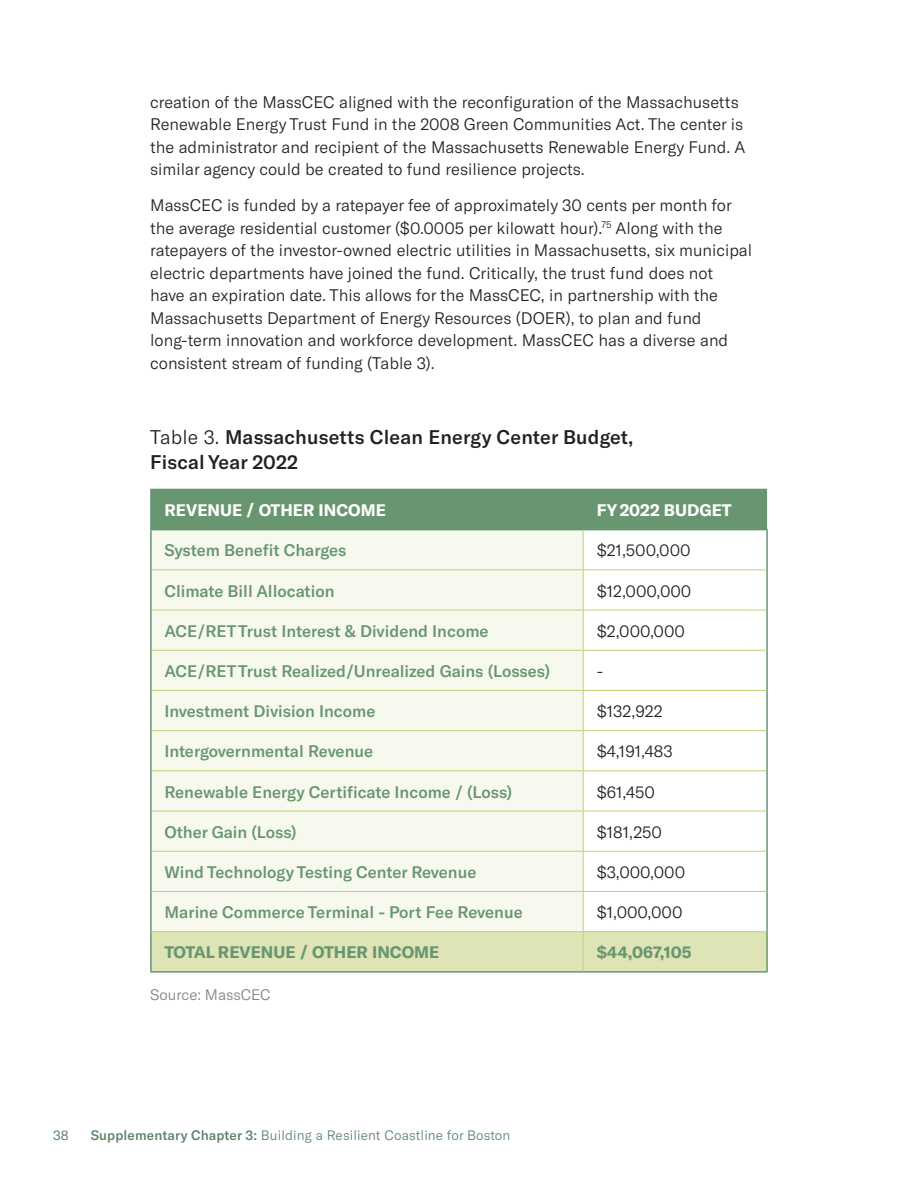
<style>
.page{position:relative;width:918px;height:1188px;background:#fff}
.page>*{position:absolute;margin:0;border:0;box-sizing:border-box;transform-origin:0 0}
.t1{font:500 19.5px/25.5px "GT America";letter-spacing:.01em;color:#202122}
.t2{font:300 16.5px/22.5px "GT America";color:#231f20}
.t3{font:500 16.5px "GT America";color:#669670}
.t4{font:700 16.5px "GT America";color:#679671}
.t5{font:700 16.5px "GT America";color:#fff}
.t6{font:300 15px "GT America";color:#808285}
.t7{font:300 13.5px "GT America";letter-spacing:.01em;color:#5c856a}
.t8{font:13.5px "GT America";color:#5c856a}
.s1{font-weight:300}
.s2{font-weight:500}
</style>
<div class="page">
<div style="left:152px;top:490px;width:615px;height:39px;background:#679671"></div>
<div style="left:152px;top:530px;width:431px;height:401px;background:#f7f9ee"></div>
<svg style="left:584px;top:530px;width:182px;height:321px"></svg>
<div style="left:152px;top:932px;width:614px;height:39px;background:#dfe4b6"></div>
<hr style="left:150px;top:489px;width:433px;height:1px;background:#679671">
<hr style="left:150px;top:490px;width:2px;height:39px;background:#679671">
<hr style="left:583px;top:489px;width:184px;height:1px;background:#679671">
<hr style="left:150px;top:529px;width:433px;height:1px;background:#679671">
<hr style="left:150px;top:530px;width:2px;height:40px;background:#679671">
<hr style="left:583px;top:529px;width:185px;height:1px;background:#679671">
<hr style="left:766px;top:530px;width:2px;height:40px;background:#679671">
<hr style="left:150px;top:570px;width:2px;height:40px;background:#679671">
<hr style="left:766px;top:570px;width:2px;height:40px;background:#679671">
<hr style="left:150px;top:610px;width:2px;height:40px;background:#679671">
<hr style="left:766px;top:610px;width:2px;height:40px;background:#679671">
<hr style="left:150px;top:650px;width:2px;height:40px;background:#679671">
<hr style="left:766px;top:650px;width:2px;height:40px;background:#679671">
<hr style="left:150px;top:690px;width:2px;height:41px;background:#679671">
<hr style="left:766px;top:690px;width:2px;height:41px;background:#679671">
<hr style="left:150px;top:731px;width:2px;height:40px;background:#679671">
<hr style="left:766px;top:731px;width:2px;height:40px;background:#679671">
<hr style="left:150px;top:771px;width:2px;height:40px;background:#679671">
<hr style="left:766px;top:771px;width:2px;height:40px;background:#679671">
<hr style="left:150px;top:811px;width:2px;height:40px;background:#679671">
<hr style="left:766px;top:811px;width:2px;height:40px;background:#679671">
<hr style="left:150px;top:851px;width:2px;height:40px;background:#679671">
<hr style="left:766px;top:851px;width:2px;height:40px;background:#679671">
<hr style="left:150px;top:891px;width:2px;height:41px;background:#679671">
<hr style="left:766px;top:891px;width:2px;height:41px;background:#679671">
<hr style="left:150px;top:932px;width:2px;height:39px;background:#679671">
<hr style="left:766px;top:932px;width:2px;height:39px;background:#679671">
<hr style="left:150px;top:971px;width:433px;height:2px;background:#679671">
<hr style="left:583px;top:971px;width:185px;height:2px;background:#679671">
<hr style="left:583px;top:530px;width:1px;height:39px;background:#c3cf75">
<hr style="left:152px;top:569px;width:431px;height:1px;background:#c3cf75">
<hr style="left:583px;top:569px;width:183px;height:1px;background:#c3cf75">
<hr style="left:583px;top:570px;width:1px;height:40px;background:#c3cf75">
<hr style="left:152px;top:610px;width:431px;height:1px;background:#c3cf75">
<hr style="left:583px;top:610px;width:183px;height:1px;background:#c3cf75">
<hr style="left:583px;top:610px;width:1px;height:40px;background:#c3cf75">
<hr style="left:152px;top:650px;width:431px;height:1px;background:#c3cf75">
<hr style="left:583px;top:650px;width:183px;height:1px;background:#c3cf75">
<hr style="left:583px;top:651px;width:1px;height:39px;background:#c3cf75">
<hr style="left:152px;top:690px;width:431px;height:1px;background:#c3cf75">
<hr style="left:583px;top:690px;width:183px;height:1px;background:#c3cf75">
<hr style="left:583px;top:691px;width:1px;height:39px;background:#c3cf75">
<hr style="left:152px;top:730px;width:431px;height:1px;background:#c3cf75">
<hr style="left:583px;top:730px;width:183px;height:1px;background:#c3cf75">
<hr style="left:583px;top:731px;width:1px;height:39px;background:#c3cf75">
<hr style="left:152px;top:770px;width:431px;height:1px;background:#c3cf75">
<hr style="left:583px;top:770px;width:183px;height:1px;background:#c3cf75">
<hr style="left:583px;top:771px;width:1px;height:40px;background:#c3cf75">
<hr style="left:152px;top:811px;width:431px;height:1px;background:#c3cf75">
<hr style="left:583px;top:811px;width:183px;height:1px;background:#c3cf75">
<hr style="left:583px;top:811px;width:1px;height:40px;background:#c3cf75">
<hr style="left:152px;top:851px;width:431px;height:1px;background:#c3cf75">
<hr style="left:583px;top:851px;width:183px;height:1px;background:#c3cf75">
<hr style="left:583px;top:852px;width:1px;height:39px;background:#c3cf75">
<hr style="left:152px;top:891px;width:431px;height:1px;background:#c3cf75">
<hr style="left:583px;top:891px;width:183px;height:1px;background:#c3cf75">
<hr style="left:583px;top:892px;width:1px;height:39px;background:#c3cf75">
<hr style="left:152px;top:931px;width:431px;height:1px;background:#c3cf75">
<hr style="left:583px;top:931px;width:183px;height:1px;background:#c3cf75">
<hr style="left:583px;top:932px;width:1px;height:39px;background:#c3cf75">
<p class="t2" style="left:150px;top:91px;width:597px">creation of the MassCEC aligned with the reconfiguration of the Massachusetts Renewable Energy Trust Fund in the 2008 Green Communities Act. The center is the administrator and recipient of the Massachusetts Renewable Energy Fund. A similar agency could be created to fund resilience projects.</p>
<p class="t2" style="left:150px;top:194px;width:604px">MassCEC is funded by a ratepayer fee of approximately 30 cents per month for the average residential customer ($0.0005 per kilowatt hour).<sup>75</sup> Along with the ratepayers of the investor-owned electric utilities in Massachusetts, six municipal electric departments have joined the fund. Critically, the trust fund does not<br>have an expiration date. This allows for the MassCEC, in partnership with the Massachusetts Department of Energy Resources (DOER), to plan and fund long-term innovation and workforce development. MassCEC has a diverse and consistent stream of funding (Table 3).</p>
<p class="t1" style="left:150px;top:424px;width:485px"><span class="s1">Table 3.</span> Massachusetts Clean Energy Center Budget,<br>Fiscal Year 2022</p>
<p class="t5" style="left:164px;top:500px;width:223px">REVENUE / OTHER INCOME</p>
<p class="t5" style="left:597px;top:500px;width:137px">FY 2022 BUDGET</p>
<p class="t3" style="left:164px;top:541px;width:184px">System Benefit Charges</p>
<p class="t2" style="left:597px;top:539px;width:95px">$21,500,000</p>
<p class="t3" style="left:164px;top:581px;width:172px">Climate Bill Allocation</p>
<p class="t2" style="left:597px;top:580px;width:96px">$12,000,000</p>
<p class="t3" style="left:164px;top:621px;width:326px">ACE/RET Trust Interest &amp; Dividend Income</p>
<p class="t2" style="left:597px;top:620px;width:90px">$2,000,000</p>
<p class="t3" style="left:164px;top:661px;width:387px">ACE/RET Trust Realized/Unrealized Gains (Losses)</p>
<p class="t2" style="left:597px;top:660px;width:8px">-</p>
<p class="t3" style="left:164px;top:701px;width:212px">Investment Division Income</p>
<p class="t2" style="left:597px;top:700px;width:67px">$132,922</p>
<p class="t3" style="left:164px;top:741px;width:210px">Intergovernmental Revenue</p>
<p class="t2" style="left:597px;top:740px;width:78px">$4,191,483</p>
<p class="t3" style="left:164px;top:782px;width:349px">Renewable Energy Certificate Income / (Loss)</p>
<p class="t2" style="left:597px;top:780px;width:60px">$61,450</p>
<p class="t3" style="left:164px;top:822px;width:134px">Other Gain (Loss)</p>
<p class="t2" style="left:597px;top:821px;width:67px">$181,250</p>
<p class="t3" style="left:164px;top:862px;width:313px">Wind Technology Testing Center Revenue</p>
<p class="t2" style="left:597px;top:861px;width:90px">$3,000,000</p>
<p class="t3" style="left:164px;top:902px;width:360px">Marine Commerce Terminal - Port Fee Revenue</p>
<p class="t2" style="left:597px;top:901px;width:87px">$1,000,000</p>
<p class="t4" style="left:164px;top:942px;width:277px">TOTAL REVENUE / OTHER INCOME</p>
<p class="t4" style="left:597px;top:942px;width:97px">$44,067,105</p>
<p class="t6" style="left:150px;top:986px;width:122px">Source: MassCEC</p>
<p class="t8" style="left:53px;top:1128px;width:17px">38</p>
<p class="t7" style="left:91px;top:1128px;width:421px"><span class="s2">Supplementary Chapter 3:</span> Building a Resilient Coastline for Boston</p>
</div>
